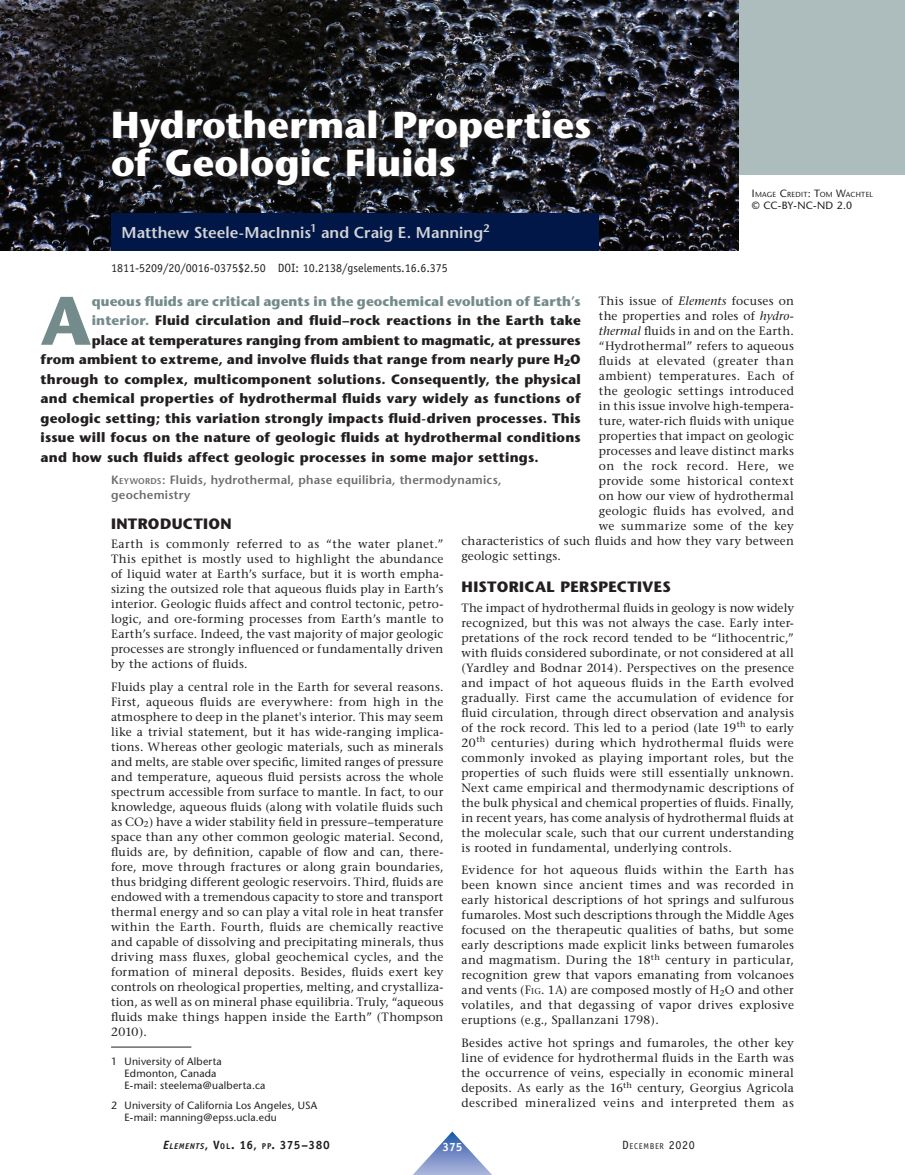
<style>
.page{position:relative;width:905px;height:1175px;background:#fff}
.page>*{position:absolute;margin:0;border:0;box-sizing:border-box;transform-origin:0 0}
.t1{font:700 68.4px "Stone Sans";color:#748b8b}
.t2{font:700 37.5px/37.5px "Stone Sans";letter-spacing:.005em;color:#fff}
.t3{font:600 15.75px "Stone Sans";letter-spacing:.005em;color:#d1d2d4}
.t4{font:700 15px "Stone Sans";letter-spacing:.02em;color:#231f20}
.t5{font:700 13.5px "Stone Sans";letter-spacing:.015em;color:#231f20}
.t6{font:700 13.5px "Stone Sans";letter-spacing:.005em;color:#748b8b}
.t7{font:12px/15px "Stone Serif";letter-spacing:.02em;color:#231f20;text-align:justify}
.t8{font:600 12px/15px "Stone Sans";letter-spacing:.025em;color:#6c6d70}
.t9{font:12px "Officina Sans";color:#231f20}
.t10{font:700 12px "Officina Sans";letter-spacing:.03em;color:#231f20}
.t11{font:12px "Stone Serif";letter-spacing:.04em;color:#231f20}
.t12{font:700 12px "Officina Sans";color:#fcfcfc}
.t13{font:10.5px/12px "Stone Sans";letter-spacing:.015em;color:#231f20}
.t14{font:10.5px "Stone Sans";letter-spacing:.02em;color:#231f20}
.t15{font:8.4px "Officina Sans";letter-spacing:.085em;color:#231f20}
.t16{font:7.35px "Stone Sans";letter-spacing:.04em;color:#231f20}
.s1{font-size:10.5px}
.s2{font-style:italic}
.s3{font-style:inherit}
.s4{font-size:8.4px}
.s5{color:#748b8b}
.s6{font-style:italic;font-size:8.4px}
.s7{font-size:12px}
</style>
<div class="page">
<svg style="left:414px;top:1131px;width:77px;height:43px"></svg>
<div style="left:738px;top:0;width:166px;height:174px;background:#adbdbd"></div>
<img style="left:0;top:0;width:738px;height:250px">
<svg style="left:101px;top:100px;width:500px;height:96px;background:#242428"></svg>
<div style="left:111px;top:213px;width:487px;height:37px;background:#001748"></div>
<hr style="left:111px;top:1046px;width:80px;height:1px;background:#231f20">
<h2 class="t2" style="left:111px;top:107px;width:482px">Hydrothermal Properties of Geologic Fluids</h2>
<h3 class="t3" style="left:122px;top:223px;width:369px">Matthew Steele-MacInnis<sup>1</sup> and Craig E. Manning<sup>2</sup></h3>
<p class="t9" style="left:111px;top:260px;width:338px">1811-5209/20/0016-0375$2.50 DOI: 10.2138/gselements.16.6.375</p>
<p class="t16" style="left:752px;top:190px;width:123px"><span class="s1">I</span>MAGE <span class="s1">C</span>REDIT<span class="s1">: T</span>OM <span class="s1">W</span>ACHTEL</p>
<p class="t14" style="left:752px;top:199px;width:102px">© CC-BY-NC-ND 2.0</p>
<p class="t7" style="left:599px;top:293px;width:197px">This issue of <span class="s2">Elements</span> focuses on</p>
<p class="t7" style="left:599px;top:308px;width:196px">the properties and roles of <span class="s2">hydro-</span></p>
<p class="t7" style="left:599px;top:323px;width:197px"><span class="s2">thermal</span> fluids in and on the Earth.</p>
<p class="t7" style="left:599px;top:338px;width:197px">“Hydrothermal” refers to aqueous</p>
<p class="t7" style="left:599px;top:353px;width:196px">fluids at elevated (greater than</p>
<p class="t7" style="left:599px;top:368px;width:196px">ambient) temperatures. Each of</p>
<p class="t7" style="left:599px;top:383px;width:197px">the geologic settings introduced</p>
<p class="t7" style="left:599px;top:398px;width:196px">in this issue involve high-tempera-</p>
<p class="t7" style="left:599px;top:413px;width:197px">ture, water-rich fluids with unique</p>
<p class="t7" style="left:599px;top:428px;width:197px">properties that impact on geologic</p>
<p class="t7" style="left:599px;top:443px;width:196px">processes and leave distinct marks</p>
<p class="t11" style="left:599px;top:458px;width:197px">on the rock record. Here, we</p>
<p class="t7" style="left:599px;top:473px;width:197px">provide some historical context</p>
<p class="t7" style="left:599px;top:488px;width:197px">on how our view of hydrothermal</p>
<p class="t7" style="left:599px;top:503px;width:197px">geologic fluids has evolved, and</p>
<p class="t7" style="left:599px;top:518px;width:197px">we summarize some of the key</p>
<p class="t7" style="left:461px;top:533px;width:334px">characteristics of such fluids and how they vary between</p>
<p class="t7" style="left:461px;top:548px;width:101px">geologic settings.</p>
<p class="t4" style="left:461px;top:578px;width:211px">HISTORICAL PERSPECTIVES</p>
<p class="t7" style="left:461px;top:600px;width:334px">The impact of hydrothermal fluids in geology is now widely recognized, but this was not always the case. Early inter&shy;pretations of the rock record tended to be “lithocentric,” with fluids considered subordinate, or not considered at all (Yardley and Bodnar 2014). Perspectives on the presence and impact of hot aqueous fluids in the Earth evolved gradually. First came the accumulation of evidence for fluid circulation, through direct observation and analysis of the rock record. This led to a period (late 19<sup>th</sup> to early 20<sup>th</sup> centuries) during which hydrothermal fluids were commonly invoked as playing important roles, but the properties of such fluids were still essentially unknown.<br>Next came empirical and thermodynamic descriptions of the bulk physical and chemical properties of fluids. Finally, in recent years, has come analysis of hydrothermal fluids at the molecular scale, such that our current understanding is rooted in fundamental, underlying controls.</p>
<p class="t7" style="left:461px;top:862px;width:334px">Evidence for hot aqueous fluids within the Earth has been known since ancient times and was recorded in early historical descriptions of hot springs and sulfurous fumaroles. Most such descriptions through the Middle Ages focused on the therapeutic qualities of baths, but some early descriptions made explicit links between fumaroles and magmatism. During the 18<sup>th</sup> century in particular, recognition grew that vapors emanating from volcanoes and vents (<span class="s3">F</span><span class="s4">ig</span><span class="s3">. 1A</span>) are composed mostly of H<sub>2</sub>O and other volatiles, and that degassing of vapor drives explosive eruptions (e.g., Spallanzani 1798).</p>
<p class="t7" style="left:461px;top:1035px;width:334px">Besides active hot springs and fumaroles, the other key line of evidence for hydrothermal fluids in the Earth was the occurrence of veins, especially in economic mineral deposits. As early as the 16<sup>th</sup> century, Georgius Agricola described mineralized veins and interpreted them as</p>
<h1 class="t1" style="left:40px;top:280px;width:52px">A</h1>
<p class="t6" style="left:92px;top:293px;width:490px">queous fluids are critical agents in the geochemical evolution of Earth’s</p>
<p class="t5" style="left:92px;top:312px;width:490px"><span class="s5">interior.</span> Fluid circulation and fluid–rock reactions in the Earth take</p>
<p class="t5" style="left:92px;top:332px;width:490px">place at temperatures ranging from ambient to magmatic, at pressures</p>
<p class="t5" style="left:40px;top:351px;width:542px">from ambient to extreme, and involve fluids that range from nearly pure H<sub>2</sub>O</p>
<p class="t5" style="left:40px;top:371px;width:541px">through to complex, multicomponent solutions. Consequently, the physical</p>
<p class="t5" style="left:40px;top:390px;width:541px">and chemical properties of hydrothermal fluids vary widely as functions of</p>
<p class="t5" style="left:40px;top:410px;width:541px">geologic setting; this variation strongly impacts fluid-driven processes. This</p>
<p class="t5" style="left:40px;top:429px;width:541px">issue will focus on the nature of geologic fluids at hydrothermal conditions</p>
<p class="t5" style="left:40px;top:449px;width:500px">and how such fluids affect geologic processes in some major settings.</p>
<p class="t8" style="left:111px;top:472px;width:392px"><span class="s3">K</span><span class="s4">EYWORDS</span>: Fluids, hydrothermal, phase equilibria, thermodynamics, geochemistry</p>
<p class="t4" style="left:111px;top:514px;width:122px">INTRODUCTION</p>
<p class="t7" style="left:111px;top:536px;width:334px">Earth is commonly referred to as “the water planet.” This epithet is mostly used to highlight the abundance of liquid water at Earth’s surface, but it is worth empha&shy;sizing the outsized role that aqueous fluids play in Earth’s interior. Geologic fluids affect and control tectonic, petro&shy;logic, and ore-forming processes from Earth’s mantle to Earth’s surface. Indeed, the vast majority of major geologic processes are strongly influenced or fundamentally driven by the actions of fluids.</p>
<p class="t7" style="left:111px;top:679px;width:334px">Fluids play a central role in the Earth for several reasons.<br>First, aqueous fluids are everywhere: from high in the atmosphere to deep in the planet's interior. This may seem like a trivial statement, but it has wide-ranging implica&shy;tions. Whereas other geologic materials, such as minerals and melts, are stable over specific, limited ranges of pressure and temperature, aqueous fluid persists across the whole spectrum accessible from surface to mantle. In fact, to our knowledge, aqueous fluids (along with volatile fluids such as CO<sub>2</sub>) have a wider stability field in pressure–temperature space than any other common geologic material. Second, fluids are, by definition, capable of flow and can, there&shy;fore, move through fractures or along grain boundaries, thus bridging different geologic reservoirs. Third, fluids are endowed with a tremendous capacity to store and transport thermal energy and so can play a vital role in heat transfer within the Earth. Fourth, fluids are chemically reactive and capable of dissolving and precipitating minerals, thus driving mass fluxes, global geochemical cycles, and the formation of mineral deposits. Besides, fluids exert key controls on rheological properties, melting, and crystalliza&shy;tion, as well as on mineral phase equilibria. Truly, “aqueous fluids make things happen inside the Earth” (Thompson 2010).</p>
<p class="t13" style="left:125px;top:1055px;width:142px;text-indent:-14px">1 University of Alberta<br>Edmonton, Canada<br>E-mail: steelema@ualberta.ca</p>
<p class="t13" style="left:125px;top:1099px;width:194px;text-indent:-14px">2 University of California Los Angeles, USA<br>E-mail: manning@epss.ucla.edu</p>
<p class="t10" style="left:163px;top:1137px;width:168px"><span class="s2">E</span><span class="s6">LEMENTS</span>, V<span class="s4">ol</span>. 16, <span class="s4">pp</span>. 375–380</p>
<p class="t12" style="left:442px;top:1139px;width:22px">375</p>
<p class="t15" style="left:622px;top:1141px;width:74px"><span class="s7">D</span>ECEMBER <span class="s7">2020</span></p>
</div>
